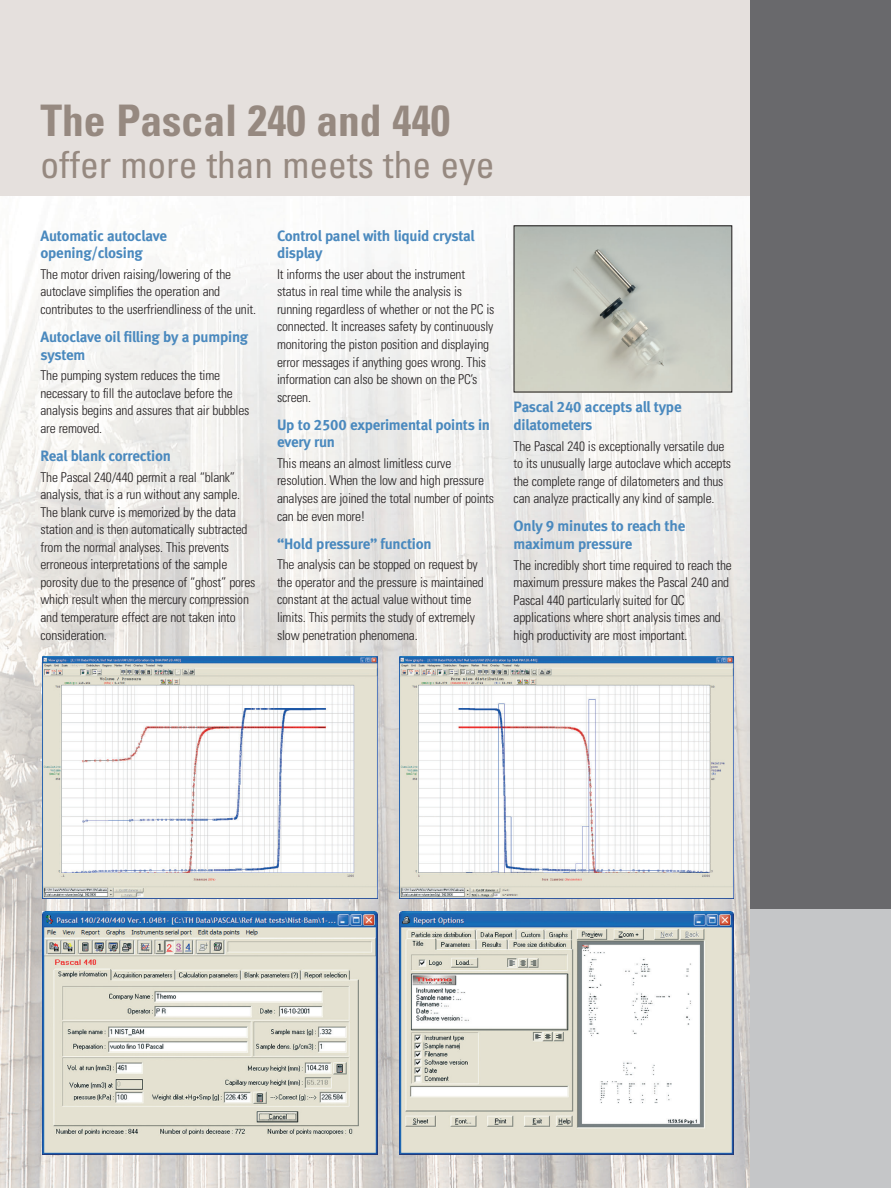
<style>
.page{position:relative;width:891px;height:1188px;background:#fff}
.page>*{position:absolute;margin:0;border:0;box-sizing:border-box;transform-origin:0 0}
.t1{font:700 condensed 43.5px "Univers";color:#968980}
.t2{font:condensed 37.5px "Univers";color:#968980}
.t3{font:15px/17.5px "Meta Bold LF";letter-spacing:-.015em;color:#4a89be}
.t4{font:300 condensed 13.5px/17.5px "Univers";letter-spacing:-.015em;color:#231f20}
</style>
<div class="page">
<img style="left:0;top:195px;width:750px;height:993px">
<div style="left:0;top:0;width:759px;height:195px;background:#e5e0dd"></div>
<hr style="left:0;top:142px;width:1px;height:360px;background:#e5e0dd">
<div style="left:750px;top:0;width:141px;height:910px;background:#69696c"></div>
<div style="left:750px;top:909px;width:141px;height:279px;background:#c5c6c8"></div>
<img style="left:516px;top:227px;width:214px;height:163px">
<div style="left:514px;top:225px;width:218px;height:167px;border:1px solid #231f20"></div>
<img style="left:43px;top:657px;width:334px;height:242px">
<img style="left:399px;top:657px;width:335px;height:242px">
<img style="left:43px;top:912px;width:334px;height:242px">
<img style="left:399px;top:912px;width:335px;height:242px">
<h1 class="t1" style="left:40px;top:104px;width:411px">The Pascal 240 and 440</h1>
<h2 class="t2" style="left:40px;top:151px;width:455px">offer more than meets the eye</h2>
<p class="t3" style="left:40px;top:228px;width:128px">Automatic autoclave opening/closing</p>
<p class="t4" style="left:40px;top:266px;width:217px">The motor driven raising/lowering of the autoclave simplifies the operation and contributes to the userfriendliness of the unit.</p>
<p class="t3" style="left:40px;top:330px;width:209px">Autoclave oil filling by a pumping system</p>
<p class="t4" style="left:40px;top:368px;width:210px">The pumping system reduces the time necessary to fill the autoclave before the analysis begins and assures that air bubbles are removed.</p>
<p class="t3" style="left:40px;top:449px;width:132px">Real blank correction</p>
<p class="t4" style="left:40px;top:469px;width:217px">The Pascal 240/440 permit a real “blank” analysis, that is a run without any sample.<br>The blank curve is memorized by the data station and is then automatically subtracted from the normal analyses. This prevents erroneous interpretations of the sample porosity due to the presence of “ghost” pores which result when the mercury compression and temperature effect are not taken into consideration.</p>
<p class="t3" style="left:277px;top:228px;width:199px">Control panel with liquid crystal display</p>
<p class="t4" style="left:277px;top:266px;width:219px">It informs the user about the instrument status in real time while the analysis is running regardless of whether or not the PC is connected. It increases safety by continuously monitoring the piston position and displaying error messages if anything goes wrong. This information can also be shown on the PC’s screen.</p>
<p class="t3" style="left:277px;top:417px;width:215px">Up to 2500 experimental points in every run</p>
<p class="t4" style="left:277px;top:456px;width:219px">This means an almost limitless curve resolution. When the low and high pressure analyses are joined the total number of points can be even more!</p>
<p class="t3" style="left:277px;top:536px;width:156px">“Hold pressure” function</p>
<p class="t4" style="left:277px;top:557px;width:208px">The analysis can be stopped on request by the operator and the pressure is maintained constant at the actual value without time limits. This permits the study of extremely slow penetration phenomena.</p>
<p class="t3" style="left:514px;top:400px;width:169px">Pascal 240 accepts all type dilatometers</p>
<p class="t4" style="left:514px;top:438px;width:219px">The Pascal 240 is exceptionally versatile due to its unusually large autoclave which accepts the complete range of dilatometers and thus can analyze practically any kind of sample.</p>
<p class="t3" style="left:514px;top:519px;width:173px">Only 9 minutes to reach the maximum pressure</p>
<p class="t4" style="left:514px;top:557px;width:220px">The incredibly short time required to reach the maximum pressure makes the Pascal 240 and Pascal 440 particularly suited for QC applications where short analysis times and high productivity are most important.</p>
</div>
